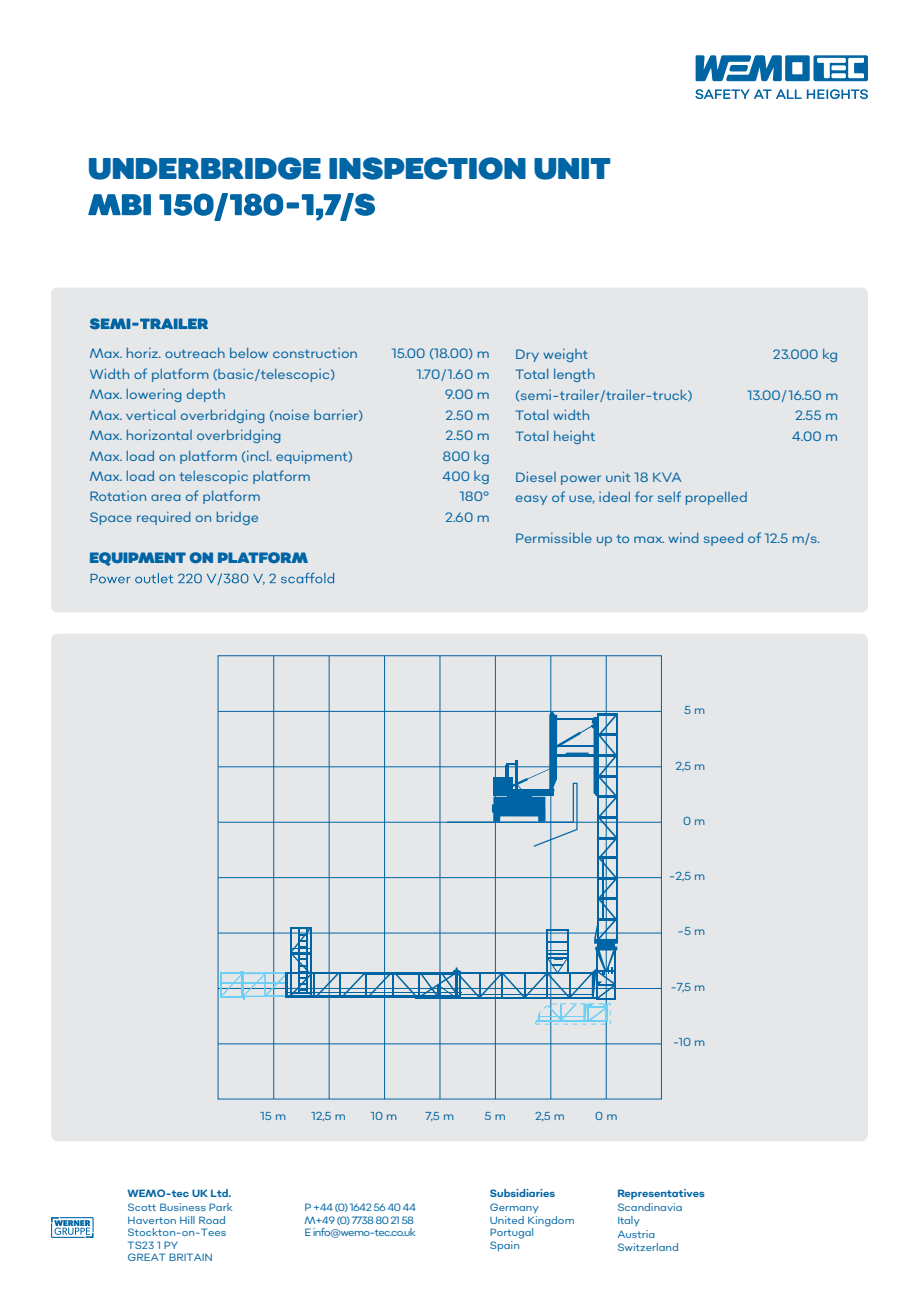
<style>
.page{position:relative;width:919px;height:1289px;background:#fff}
.page>*{position:absolute;margin:0;border:0;box-sizing:border-box;transform-origin:0 0}
.t1{font:900 30px "Sonny Vol 2";color:#0065a4}
.t2{font:900 15px "Sonny Vol 2";color:#0065a4}
.t3{font:13.5px/20.5px "Sonny Vol 2";color:#0065a4}
.t4{font:11.55px "Sonny Vol 2";color:#0065a4}
.t5{font:10.5px/12.6px "Sonny Vol 2";color:#0065a4}
.t6{font:10.5px/12.6px "Sonny Vol 2";letter-spacing:-.06em;color:#0065a4}
.t7{font:700 10.5px "Sonny Vol 2";color:#0065a4}
</style>
<div class="page">
<svg style="left:695px;top:55px;width:172px;height:44px"></svg>
<svg style="left:51px;top:1217px;width:43px;height:20px"></svg>
<div style="left:51px;top:633px;width:816px;height:508px;background:#e6e7e9;border-radius:7px"></div>
<hr style="left:218px;top:711px;width:443px;height:1px;background:#0065a4">
<hr style="left:218px;top:766px;width:443px;height:1px;background:#0065a4">
<hr style="left:218px;top:822px;width:443px;height:1px;background:#0065a4">
<hr style="left:218px;top:877px;width:443px;height:1px;background:#0065a4">
<hr style="left:218px;top:932px;width:443px;height:1px;background:#0065a4">
<hr style="left:218px;top:988px;width:443px;height:1px;background:#0065a4">
<hr style="left:218px;top:1043px;width:443px;height:1px;background:#0065a4">
<hr style="left:273px;top:655px;width:1px;height:444px;background:#0065a4">
<hr style="left:329px;top:655px;width:1px;height:444px;background:#0065a4">
<hr style="left:384px;top:655px;width:1px;height:444px;background:#0065a4">
<hr style="left:439px;top:655px;width:1px;height:444px;background:#0065a4">
<hr style="left:495px;top:655px;width:1px;height:444px;background:#0065a4">
<hr style="left:550px;top:655px;width:1px;height:444px;background:#0065a4">
<hr style="left:606px;top:655px;width:1px;height:444px;background:#0065a4">
<svg style="left:220px;top:711px;width:399px;height:313px"></svg>
<svg style="left:88px;top:193px;width:287px;height:28px"></svg>
<div style="left:51px;top:287px;width:816px;height:325px;background:#e6e7e9;border-radius:6px"></div>
<svg style="left:90px;top:318px;width:118px;height:11px"></svg>
<svg style="left:91px;top:572px;width:243px;height:13px"></svg>
<h1 class="t1" style="left:88px;top:148px;width:524px">UNDERBRIDGE INSPECTION UNIT</h1>
<p class="t3" style="left:89px;top:343px;width:270px">Max. horiz. outreach below construction</p>
<p class="t3" style="left:391px;top:343px;width:100px">15.00 (18.00) m</p>
<p class="t3" style="left:89px;top:363px;width:247px">Width of platform (basic/telescopic)</p>
<p class="t3" style="left:416px;top:363px;width:74px">1.70/ 1.60 m</p>
<p class="t3" style="left:89px;top:384px;width:138px">Max. lowering depth</p>
<p class="t3" style="left:444px;top:384px;width:46px">9.00 m</p>
<p class="t3" style="left:89px;top:404px;width:275px">Max. vertical overbridging (noise barrier)</p>
<p class="t3" style="left:445px;top:404px;width:46px">2.50 m</p>
<p class="t3" style="left:89px;top:425px;width:194px">Max. horizontal overbridging</p>
<p class="t3" style="left:445px;top:425px;width:46px">2.50 m</p>
<p class="t3" style="left:89px;top:445px;width:265px">Max. load on platform (incl. equipment)</p>
<p class="t3" style="left:442px;top:445px;width:49px">800 kg</p>
<p class="t3" style="left:89px;top:466px;width:223px">Max. load on telescopic platform</p>
<p class="t3" style="left:442px;top:466px;width:49px">400 kg</p>
<p class="t3" style="left:89px;top:486px;width:173px">Rotation area of platform</p>
<p class="t3" style="left:459px;top:486px;width:32px">180°</p>
<p class="t3" style="left:89px;top:506px;width:171px">Space required on bridge</p>
<p class="t3" style="left:445px;top:506px;width:46px">2.60 m</p>
<p class="t2" style="left:89px;top:547px;width:220px">EQUIPMENT ON PLATFORM</p>
<p class="t3" style="left:515px;top:343px;width:75px">Dry weight</p>
<p class="t3" style="left:772px;top:343px;width:67px">23.000 kg</p>
<p class="t3" style="left:515px;top:364px;width:179px">Total length (semi-trailer/trailer-truck)</p>
<p class="t3" style="left:747px;top:384px;width:92px">13.00/ 16.50 m</p>
<p class="t3" style="left:515px;top:405px;width:76px">Total width</p>
<p class="t3" style="left:795px;top:405px;width:45px">2.55 m</p>
<p class="t3" style="left:515px;top:425px;width:82px">Total height</p>
<p class="t3" style="left:791px;top:425px;width:48px">4.00 m</p>
<p class="t3" style="left:515px;top:466px;width:234px">Diesel power unit 18 KVA<br>easy of use, ideal for self propelled</p>
<p class="t3" style="left:515px;top:527px;width:306px">Permissible up to max. wind speed of 12.5 m/s.</p>
<p class="t4" style="left:684px;top:702px;width:23px">5 m</p>
<p class="t4" style="left:675px;top:758px;width:31px">2,5 m</p>
<p class="t4" style="left:683px;top:813px;width:24px">0 m</p>
<p class="t4" style="left:669px;top:868px;width:38px">-2,5 m</p>
<p class="t4" style="left:677px;top:923px;width:29px">-5 m</p>
<p class="t4" style="left:670px;top:979px;width:36px">-7,5 m</p>
<p class="t4" style="left:672px;top:1034px;width:34px">-10 m</p>
<p class="t4" style="left:260px;top:1108px;width:27px">15 m</p>
<p class="t4" style="left:311px;top:1108px;width:36px">12,5 m</p>
<p class="t4" style="left:370px;top:1108px;width:28px">10 m</p>
<p class="t4" style="left:425px;top:1108px;width:30px">7,5 m</p>
<p class="t4" style="left:484px;top:1108px;width:23px">5 m</p>
<p class="t4" style="left:535px;top:1108px;width:31px">2,5 m</p>
<p class="t4" style="left:595px;top:1108px;width:24px">0 m</p>
<p class="t7" style="left:128px;top:1186px;width:105px">WEMO-tec UK Ltd.</p>
<p class="t5" style="left:128px;top:1200px;width:107px">Scott Business Park<br>Haverton Hill Road<br>Stockton-on-Tees<br>TS23 1 PY<br>GREAT BRITAIN</p>
<p class="t6" style="left:304px;top:1200px;width:113px">P +44 (0) 1642 56 40 44<br>M+49 (0) 7738 80 21 58<br>E info@wemo-tec.co.uk</p>
<p class="t7" style="left:489px;top:1186px;width:67px">Subsidiaries</p>
<p class="t5" style="left:489px;top:1200px;width:86px">Germany<br>United Kingdom<br>Portugal<br>Spain</p>
<p class="t7" style="left:617px;top:1186px;width:89px">Representatives</p>
<p class="t5" style="left:617px;top:1200px;width:67px;line-height:13.5px">Scandinavia<br>Italy<br>Austria<br>Switzerland</p>
</div>
